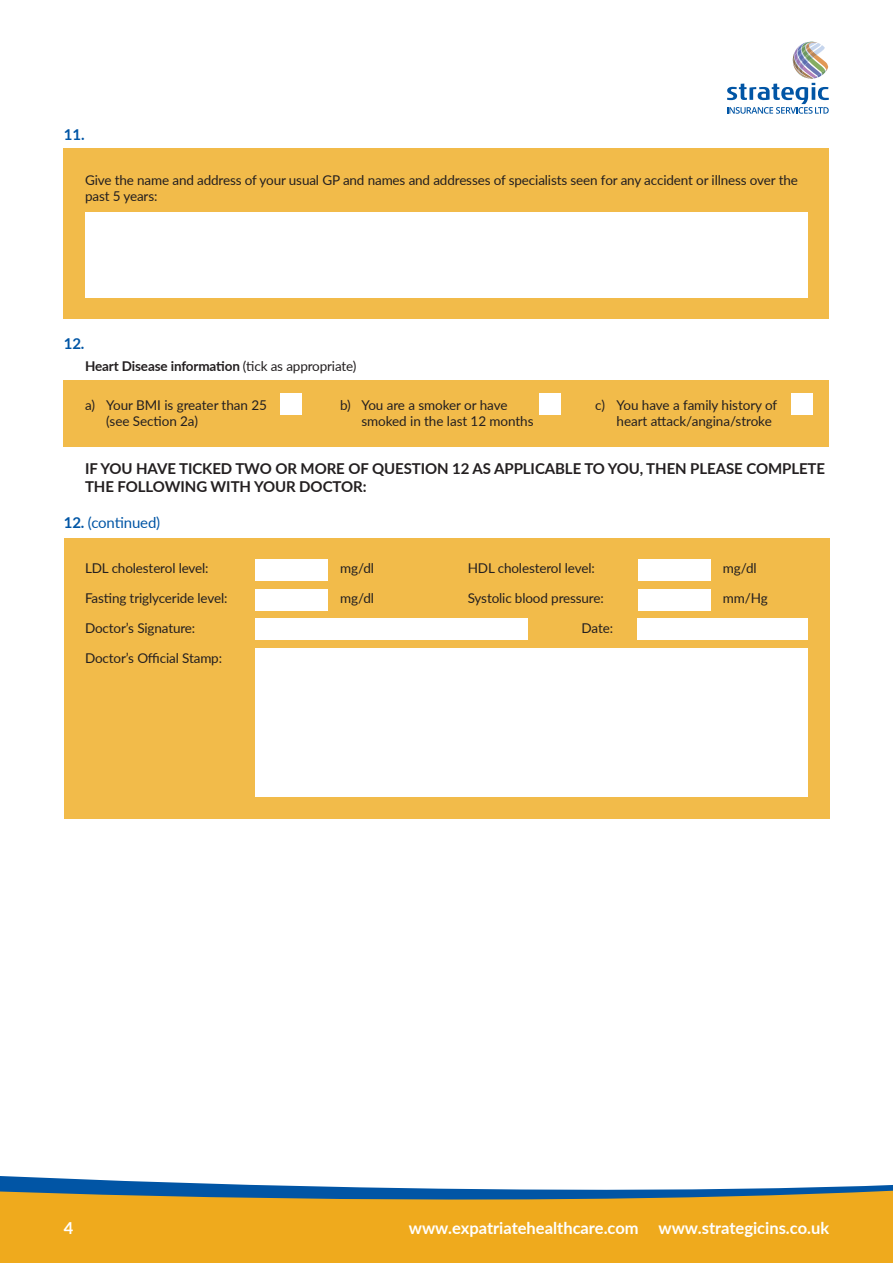
<style>
.page{position:relative;width:893px;height:1263px;background:#fff}
.page>*{position:absolute;margin:0;border:0;box-sizing:border-box;transform-origin:0 0}
.t1{font:700 16.5px "Lato";color:#fff}
.t2{font:700 15px/18px "Lato";letter-spacing:-.005em;color:#231f20}
.t3{font:15px "Lato";letter-spacing:-.01em;color:#0155a5}
.t4{font:700 15px "Lato";color:#0155a5}
.t5{font:13.5px/16.2px "Lato";letter-spacing:-.01em;color:#231f20}
.t6{font:700 13.5px "Lato";letter-spacing:-.01em;color:#231f20}
.s1{font-weight:400}
.s2{font-weight:700}
</style>
<div class="page">
<svg style="left:0;top:1176px;width:893px;height:87px;fill:#efaa1d"></svg>
<div style="left:64px;top:538px;width:766px;height:281px;background:#f2bb4a"></div>
<div style="left:255px;top:559px;width:72px;height:21px;background:#fff"></div>
<div style="left:638px;top:559px;width:72px;height:21px;background:#fff"></div>
<div style="left:255px;top:589px;width:72px;height:21px;background:#fff"></div>
<div style="left:638px;top:589px;width:72px;height:21px;background:#fff"></div>
<div style="left:255px;top:619px;width:272px;height:21px;background:#fff"></div>
<div style="left:638px;top:619px;width:170px;height:21px;background:#fff"></div>
<div style="left:255px;top:648px;width:553px;height:149px;background:#fff"></div>
<div style="left:64px;top:379px;width:765px;height:67px;background:#f2bb4a"></div>
<div style="left:64px;top:149px;width:765px;height:170px;background:#f2bb4a"></div>
<div style="left:85px;top:213px;width:723px;height:85px;background:#fff"></div>
<div style="left:280px;top:394px;width:21px;height:21px;background:#fff"></div>
<div style="left:539px;top:394px;width:22px;height:21px;background:#fff"></div>
<div style="left:791px;top:394px;width:22px;height:21px;background:#fff"></div>
<svg style="left:727px;top:42px;width:102px;height:72px"></svg>
<p class="t4" style="left:64px;top:123px;width:22px">11.</p>
<p class="t5" style="left:85px;top:172px;width:714px">Give the name and address of your usual GP and names and addresses of specialists seen for any accident or illness over the past 5 years:</p>
<p class="t4" style="left:64px;top:333px;width:22px">12.</p>
<p class="t6" style="left:85px;top:356px;width:273px">Heart Disease information <span class="s1">(tick as appropriate)</span></p>
<p class="t5" style="left:85px;top:396px;width:183px">a) Your BMI is greater than 25</p>
<p class="t5" style="left:340px;top:396px;width:169px">b) You are a smoker or have</p>
<p class="t5" style="left:595px;top:396px;width:183px">c) You have a family history of</p>
<p class="t5" style="left:106px;top:412px;width:93px">(see Section 2a)</p>
<p class="t5" style="left:361px;top:412px;width:174px">smoked in the last 12 months</p>
<p class="t5" style="left:617px;top:412px;width:157px">heart attack/angina/stroke</p>
<p class="t2" style="left:85px;top:458px;width:742px">IF YOU HAVE TICKED TWO OR MORE OF QUESTION 12 AS APPLICABLE TO YOU, THEN PLEASE COMPLETE<br>THE FOLLOWING WITH YOUR DOCTOR:</p>
<p class="t3" style="left:64px;top:511px;width:98px"><span class="s2">12.</span> (continued)</p>
<p class="t5" style="left:85px;top:560px;width:125px">LDL cholesterol level:</p>
<p class="t5" style="left:340px;top:560px;width:35px">mg/dl</p>
<p class="t5" style="left:468px;top:560px;width:129px">HDL cholesterol level:</p>
<p class="t5" style="left:723px;top:560px;width:35px">mg/dl</p>
<p class="t5" style="left:85px;top:590px;width:144px">Fasting triglyceride level:</p>
<p class="t5" style="left:340px;top:590px;width:35px">mg/dl</p>
<p class="t5" style="left:468px;top:590px;width:138px">Systolic blood pressure:</p>
<p class="t5" style="left:723px;top:590px;width:46px">mm/Hg</p>
<p class="t5" style="left:85px;top:620px;width:112px">Doctor’s Signature:</p>
<p class="t5" style="left:582px;top:620px;width:33px">Date:</p>
<p class="t5" style="left:85px;top:650px;width:139px">Doctor’s Official Stamp:</p>
<p class="t1" style="left:64px;top:1215px;width:11px">4</p>
<p class="t1" style="left:409px;top:1215px;width:422px">www.expatriatehealthcare.com www.strategicins.co.uk</p>
</div>
